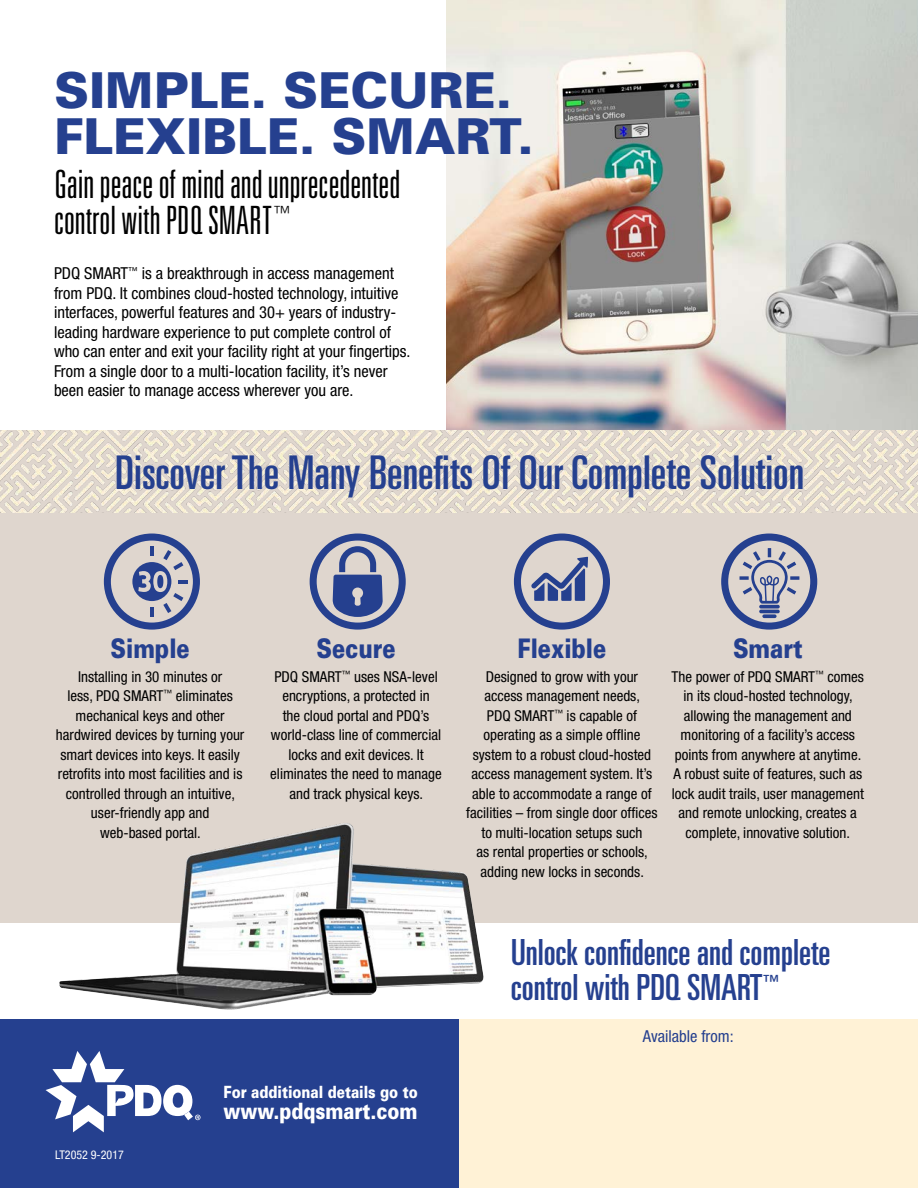
<style>
.page{position:relative;width:918px;height:1188px;background:#fff}
.page>*{position:absolute;margin:0;border:0;box-sizing:border-box;transform-origin:0 0}
.t1{font:900 49.5px/46.5px "Univers";color:#25408f}
.t2{font:ultra-condensed 46.5px "Univers";color:#25408f}
.t3{font:300 ultra-condensed 39px/36px "Univers";color:#000}
.t4{font:ultra-condensed 36px/34.5px "Univers";color:#25408f}
.t5{font:900 27px "Univers";color:#25408f;scale:.8 1}
.t6{font:900 22.5px "Univers";color:#fff;scale:.8 1}
.t7{font:900 16.8px "Univers";color:#fff;scale:.8 1}
.t8{font:condensed 16.5px/19.5px "Helvetica Neue";color:#000}
.t9{font:condensed 16.5px "Helvetica Neue";color:#25408f}
.t10{font:condensed 15px/19.5px "Helvetica Neue";color:#000;text-align:center}
.t11{font:condensed 12px "Helvetica Neue";color:#fff}
</style>
<div class="page">
<div style="left:0;top:1020px;width:459px;height:168px;background:#25408f"></div>
<svg style="left:46px;top:1051px;width:155px;height:81px"></svg>
<div style="left:459px;top:1020px;width:459px;height:168px;background:#fff2d6"></div>
<img style="left:446px;top:0;width:472px;height:430px">
<div style="left:0;top:430px;width:918px;height:493px;background:#dfd6ce"></div>
<img style="left:0;top:430px;width:918px;height:82px">
<img style="left:59px;top:823px;width:425px;height:187px">
<svg style="left:104px;top:534px;width:96px;height:96px"></svg>
<svg style="left:310px;top:534px;width:96px;height:96px"></svg>
<svg style="left:514px;top:534px;width:96px;height:96px"></svg>
<svg style="left:721px;top:534px;width:96px;height:96px"></svg>
<p class="t1" style="left:54px;top:66px;width:481px">SIMPLE. SECURE.<br>FLEXIBLE. SMART.</p>
<p class="t3" style="left:54px;top:165px;width:348px">Gain peace of mind and unprecedented control with PDQ SMART<sup>™</sup></p>
<p class="t8" style="left:54px;top:264px;width:358px">PDQ SMART<sup>™</sup> is a breakthrough in access management from PDQ. It combines cloud-hosted technology, intuitive interfaces, powerful features and 30+ years of industry&shy;leading hardware experience to put complete control of who can enter and exit your facility right at your fingertips.<br>From a single door to a multi-location facility, it’s never been easier to manage access wherever you are.</p>
<p class="t2" style="left:115px;top:446px;width:690px">Discover The Many Benefits Of Our Complete Solution</p>
<p class="t5" style="left:111px;top:631px;width:100px">Simple</p>
<p class="t10" style="left:56px;top:667px;width:190px">Installing in 30 minutes or<br>less, PDQ SMART<sup>™</sup> eliminates mechanical keys and other hardwired devices by turning your smart devices into keys. It easily retrofits into most facilities and is controlled through an intuitive, user-friendly app and<br>web-based portal.</p>
<p class="t5" style="left:316px;top:631px;width:100px">Secure</p>
<p class="t10" style="left:270px;top:667px;width:173px">PDQ SMART<sup>™</sup> uses NSA-level encryptions, a protected in<br>the cloud portal and PDQ’s world-class line of commercial locks and exit devices. It eliminates the need to manage and track physical keys.</p>
<p class="t11" style="left:55px;top:1148px;width:70px">LT2052 9-2017</p>
<p class="t7" style="left:224px;top:1081px;width:244px">For additional details go to</p>
<p class="t6" style="left:224px;top:1097px;width:244px">www.pdqsmart.com</p>
<p class="t5" style="left:518px;top:631px;width:112px">Flexible</p>
<p class="t10" style="left:466px;top:667px;width:193px">Designed to grow with your access management needs,<br>PDQ SMART<sup>™</sup> is capable of operating as a simple offline system to a robust cloud-hosted access management system. It’s able to accommodate a range of facilities – from single door offices to multi-location setups such<br>as rental properties or schools, adding new locks in seconds.</p>
<p class="t5" style="left:733px;top:631px;width:88px">Smart</p>
<p class="t10" style="left:672px;top:667px;width:194px">The power of PDQ SMART<sup>™</sup> comes in its cloud-hosted technology, allowing the management and monitoring of a facility’s access points from anywhere at anytime.<br>A robust suite of features, such as lock audit trails, user management and remote unlocking, creates a complete, innovative solution.</p>
<p class="t4" style="left:511px;top:935px;width:321px">Unlock confidence and complete control with PDQ SMART<sup>™</sup></p>
<p class="t9" style="left:643px;top:1027px;width:92px">Available from:</p>
</div>
